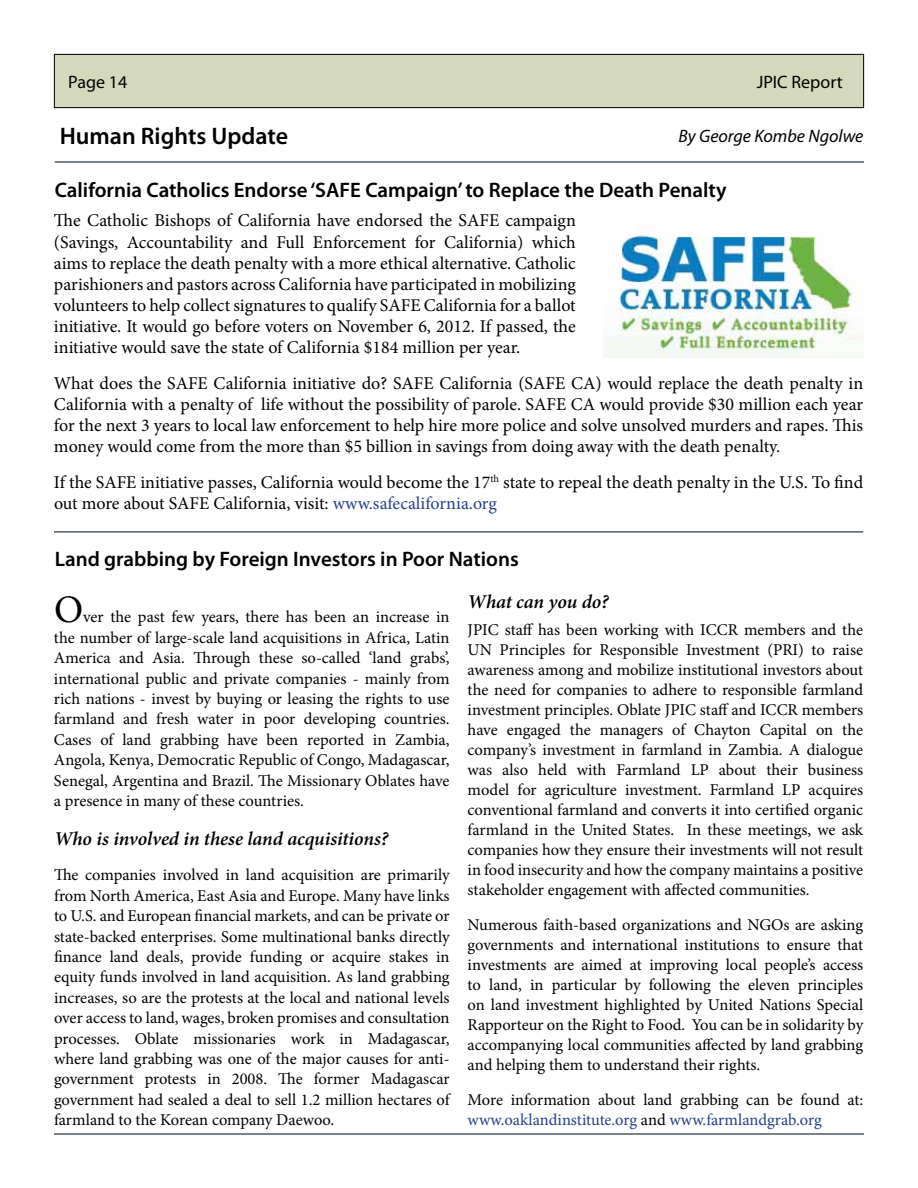
<style>
.page{position:relative;width:918px;height:1188px;background:#fff}
.page>*{position:absolute;margin:0;border:0;box-sizing:border-box;transform-origin:0 0}
.t1{font:39px "Minion Pro";color:#000}
.t2{font:600 24px "Myriad Pro";color:#000}
.t3{font:600 21px "Myriad Pro";color:#000}
.t4{font:italic 600 19.5px "Minion Pro";letter-spacing:-.005em;color:#000}
.t5{font:18px/21.1px "Minion Pro";color:#000;text-align:justify}
.t6{font:italic 18px "Myriad Pro";color:#000}
.t7{font:18px "Myriad Pro";color:#000}
.t8{font:16.5px/20.4px "Minion Pro";letter-spacing:-.005em;color:#000;text-align:justify}
.s1{color:#25408f}
</style>
<div class="page">
<div style="left:54px;top:54px;width:810px;height:54px;background:#d5d9bb"></div>
<div style="left:54px;top:54px;width:810px;height:54px;border:1px solid #000"></div>
<hr style="left:55px;top:161px;width:809px;height:2px;background:#17252d">
<hr style="left:54px;top:1133px;width:810px;height:2px;background:#17252d">
<hr style="left:54px;top:531px;width:809px;height:1px;background:#17252d">
<img style="left:604px;top:235px;width:260px;height:122px">
<p class="t7" style="left:68px;top:71px;width:61px">Page 14</p>
<p class="t7" style="left:757px;top:71px;width:87px">JPIC Report</p>
<h2 class="t2" style="left:60px;top:120px;width:230px">Human Rights Update</h2>
<p class="t6" style="left:678px;top:125px;width:187px">By George Kombe Ngolwe</p>
<p class="t3" style="left:55px;top:177px;width:673px">California Catholics Endorse ‘SAFE Campaign’ to Replace the Death Penalty</p>
<p class="t5" style="left:54px;top:210px;width:523px">The Catholic Bishops of California have endorsed the SAFE campaign (Savings, Accountability and Full Enforcement for California) which aims to replace the death penalty with a more ethical alternative. Catholic parishioners and pastors across California have participated in mobilizing volunteers to help collect signatures to qualify SAFE California for a ballot initiative. It would go before voters on November 6, 2012. If passed, the initiative would save the state of California $184 million per year.</p>
<p class="t5" style="left:54px;top:373px;width:811px">What does the SAFE California initiative do? SAFE California (SAFE CA) would replace the death penalty in California with a penalty of life without the possibility of parole. SAFE CA would provide $30 million each year for the next 3 years to local law enforcement to help hire more police and solve unsolved murders and rapes. This money would come from the more than $5 billion in savings from doing away with the death penalty.</p>
<p class="t5" style="left:54px;top:472px;width:811px">If the SAFE initiative passes, California would become the 17<sup>th</sup> state to repeal the death penalty in the U.S. To find out more about SAFE California, visit: <span class="s1">www.safecalifornia.org</span></p>
<p class="t3" style="left:55px;top:546px;width:466px">Land grabbing by Foreign Investors in Poor Nations</p>
<h1 class="t1" style="left:54px;top:584px;width:31px">O</h1>
<p class="t8" style="left:54px;top:607px;width:397px;text-indent:29px">ver the past few years, there has been an increase in the number of large-scale land acquisitions in Africa, Latin America and Asia. Through these so-called ‘land grabs’, international public and private companies - mainly from rich nations - invest by buying or leasing the rights to use farmland and fresh water in poor developing countries.<br>Cases of land grabbing have been reported in Zambia, Angola, Kenya, Democratic Republic of Congo, Madagascar, Senegal, Argentina and Brazil. The Missionary Oblates have a presence in many of these countries.</p>
<p class="t4" style="left:54px;top:825px;width:336px">Who is involved in these land acquisitions?</p>
<p class="t8" style="left:54px;top:865px;width:397px">The companies involved in land acquisition are primarily from North America, East Asia and Europe. Many have links to U.S. and European financial markets, and can be private or state-backed enterprises. Some multinational banks directly finance land deals, provide funding or acquire stakes in equity funds involved in land acquisition. As land grabbing increases, so are the protests at the local and national levels over access to land, wages, broken promises and consultation processes. Oblate missionaries work in Madagascar, where land grabbing was one of the major causes for anti&shy;government protests in 2008. The former Madagascar government had sealed a deal to sell 1.2 million hectares of farmland to the Korean company Daewoo.</p>
<p class="t4" style="left:468px;top:588px;width:142px">What can you do?</p>
<p class="t8" style="left:468px;top:620px;width:397px;line-height:20px">JPIC staff has been working with ICCR members and the UN Principles for Responsible Investment (PRI) to raise awareness among and mobilize institutional investors about the need for companies to adhere to responsible farmland investment principles. Oblate JPIC staff and ICCR members have engaged the managers of Chayton Capital on the company’s investment in farmland in Zambia. A dialogue was also held with Farmland LP about their business model for agriculture investment. Farmland LP acquires conventional farmland and converts it into certified organic farmland in the United States. In these meetings, we ask companies how they ensure their investments will not result in food insecurity and how the company maintains a positive stakeholder engagement with affected communities.</p>
<p class="t8" style="left:468px;top:915px;width:397px;line-height:20px">Numerous faith-based organizations and NGOs are asking governments and international institutions to ensure that investments are aimed at improving local people’s access to land, in particular by following the eleven principles on land investment highlighted by United Nations Special Rapporteur on the Right to Food. You can be in solidarity by accompanying local communities affected by land grabbing and helping them to understand their rights.</p>
<p class="t8" style="left:468px;top:1090px;width:397px;line-height:20px">More information about land grabbing can be found at: <span class="s1">www.oaklandinstitute.org</span> and <span class="s1">www.farmlandgrab.org</span></p>
</div>
